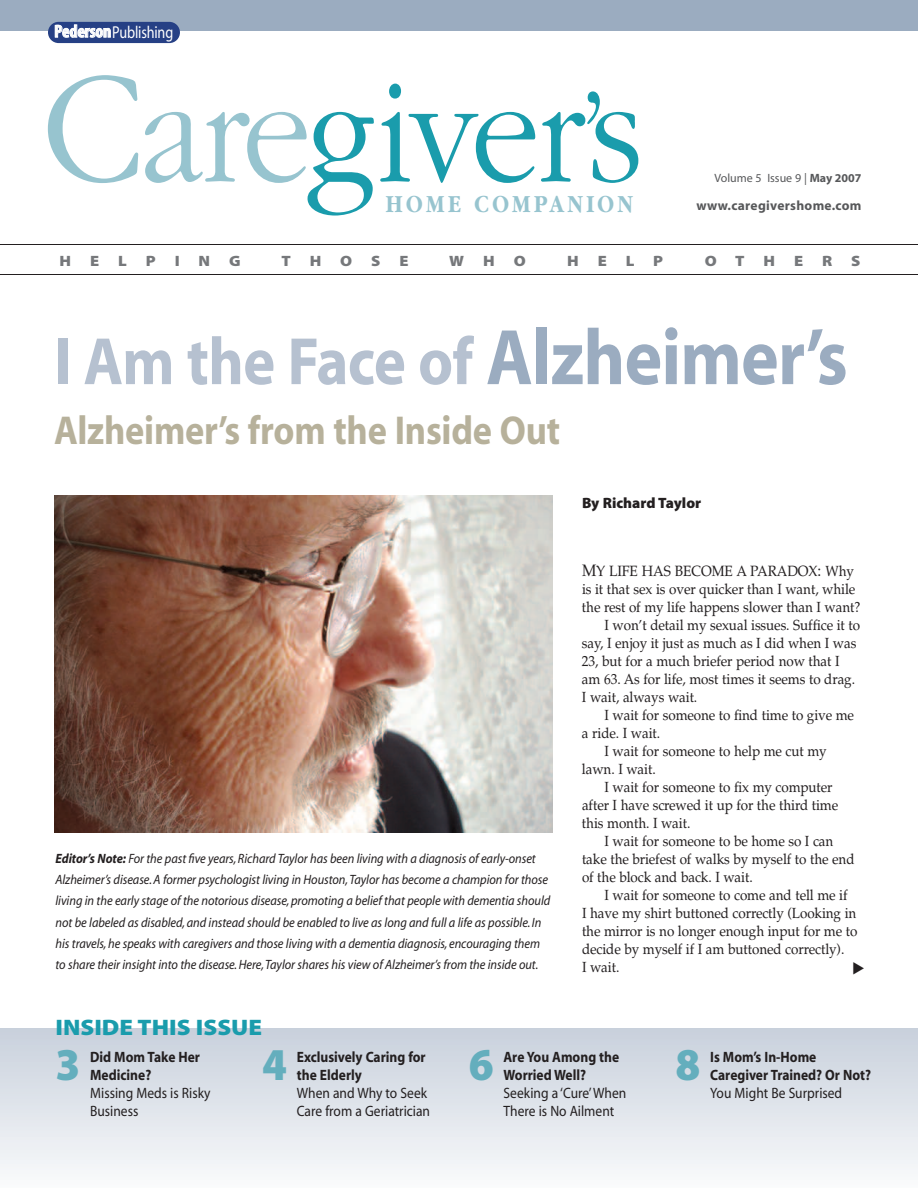
<style>
.page{position:relative;width:918px;height:1188px;background:#fff}
.page>*{position:absolute;margin:0;border:0;box-sizing:border-box;transform-origin:0 0}
.t1{font:300 153px "Garamond";letter-spacing:-.03em;color:#1a9cac;scale:.9 1}
.t2{font:700 67.5px "Myriad";letter-spacing:-.015em;color:#b6c1d0;scale:.9 1}
.t3{font:900 45.75px "Myriad Pro";color:#64aebd;scale:.95 1}
.t4{font:700 40.5px "Myriad";letter-spacing:-.005em;color:#b7b19b;scale:.9 1}
.t5{font:700 25.5px "Garamond";letter-spacing:.155em;color:#97c4cf;scale:.85 1}
.t6{font:900 22.5px "Myriad Pro";color:#1a9cac;scale:1.1 1}
.t7{font:17.25px "Myriad";letter-spacing:-.01em;color:#fff;scale:.82 1}
.t8{font:15px/18px "Myriad";color:#231f20;scale:.9 1}
.t9{font:700 15px/18px "Myriad";color:#231f20;scale:.9 1}
.t10{font:900 15px "Myriad Pro";color:#76787b;scale:1.1 1}
.t11{font:900 15px "Myriad Pro";color:#231f20}
.t12{font:14.85px "Palatino";letter-spacing:-.005em;color:#231f20;scale:.92 1}
.t13{font:14.7px "Palatino";letter-spacing:-.005em;color:#231f20;scale:.92 1}
.t14{font:italic 13.5px/21.1px "Myriad";letter-spacing:-.005em;color:#231f20;scale:.92 1}
.t15{font:700 13.5px "Myriad";letter-spacing:.02em;color:#57585a}
.t16{font:12px "Myriad";color:#57585a}
.s1{font-weight:700;font-stretch:condensed;font-size:17.85px}
.s2{font-size:165.75px;color:#97c4cf}
.s3{color:#97c4cf}
.s4{font-size:140.25px}
.s5{font-weight:700}
.s6{font-size:79.5px;color:#9bacc0}
.s7{font-size:16.5px}
.s8{font-size:14.7px}
</style>
<div class="page">
<div style="left:0;top:1029px;width:918px;height:159px;background:linear-gradient(to bottom,#c8d0dc,#fafbfc)"></div>
<div style="left:0;top:0;width:918px;height:32px;background:#9bacc0"></div>
<div style="left:48px;top:22px;width:132px;height:21px;background:#264085;border-radius:11px"></div>
<img style="left:54px;top:495px;width:498px;height:338px">
<hr style="left:0;top:244px;width:918px;height:1px;background:#231f20">
<hr style="left:0;top:274px;width:918px;height:1px;background:#231f20">
<p class="t7" style="left:54px;top:25px;width:147px"><span class="s1">Pederson</span>Publishing</p>
<h1 class="t1" style="left:42px;top:39px;width:670px"><span class="s2">C</span><span class="s3">are</span>giver<span class="s4">’</span>s</h1>
<h3 class="t5" style="left:386px;top:188px;width:292px">HOME COMPANION</h3>
<p class="t16" style="left:715px;top:174px;width:149px">Volume 5 Issue 9 | <span class="s5">May 2007</span></p>
<p class="t15" style="left:697px;top:201px;width:166px">www.caregivershome.com</p>
<p class="t10" style="left:60px;top:255px;width:12px">H</p>
<p class="t10" style="left:90px;top:255px;width:10px">E</p>
<p class="t10" style="left:118px;top:255px;width:9px">L</p>
<p class="t10" style="left:146px;top:255px;width:11px">P</p>
<p class="t10" style="left:175px;top:255px;width:6px">I</p>
<p class="t10" style="left:199px;top:255px;width:12px">N</p>
<p class="t10" style="left:229px;top:255px;width:12px">G</p>
<p class="t10" style="left:281px;top:255px;width:10px">T</p>
<p class="t10" style="left:310px;top:255px;width:12px">H</p>
<p class="t10" style="left:340px;top:255px;width:12px">O</p>
<p class="t10" style="left:371px;top:255px;width:10px">S</p>
<p class="t10" style="left:399px;top:255px;width:10px">E</p>
<p class="t10" style="left:449px;top:255px;width:15px">W</p>
<p class="t10" style="left:483px;top:255px;width:12px">H</p>
<p class="t10" style="left:514px;top:255px;width:12px">O</p>
<p class="t10" style="left:567px;top:255px;width:12px">H</p>
<p class="t10" style="left:598px;top:255px;width:10px">E</p>
<p class="t10" style="left:626px;top:255px;width:9px">L</p>
<p class="t10" style="left:653px;top:255px;width:11px">P</p>
<p class="t10" style="left:705px;top:255px;width:38px">O T</p>
<p class="t10" style="left:763px;top:255px;width:12px">H</p>
<p class="t10" style="left:794px;top:255px;width:10px">E</p>
<p class="t10" style="left:822px;top:255px;width:11px">R</p>
<p class="t10" style="left:851px;top:255px;width:10px">S</p>
<h2 class="t2" style="left:54px;top:336px;width:884px">I Am the Face of <span class="s6">Alzheimer’s</span></h2>
<h3 class="t4" style="left:54px;top:415px;width:564px">Alzheimer’s from the Inside Out</h3>
<p class="t14" style="left:56px;top:849px;width:539px"><span class="s5">Editor’s Note:</span> For the past five years, Richard Taylor has been living with a diagnosis of early-onset Alzheimer’s disease.A former psychologist living in Houston,Taylor has become a champion for those living in the early stage of the notorious disease, promoting a belief that people with dementia should not be labeled as disabled, and instead should be enabled to live as long and full a life as possible. In his travels,he speaks with caregivers and those living with a dementia diagnosis, encouraging them to share their insight into the disease.Here,Taylor shares his view of Alzheimer’s from the inside out.</p>
<h3 class="t6" style="left:56px;top:1019px;width:189px">INSIDE THIS ISSUE</h3>
<p class="t11" style="left:582px;top:497px;width:121px">By Richard Taylor</p>
<p class="t12" style="left:582px;top:562px;width:297px"><span class="s7">M</span>Y LIFE HAS BECOME A PARADOX<span class="s7">:</span> <span class="s8">Why</span></p>
<p class="t13" style="left:582px;top:580px;width:299px">is it that sex is over quicker than I want, while</p>
<p class="t13" style="left:582px;top:598px;width:304px">the rest of my life happens slower than I want?</p>
<p class="t13" style="left:604px;top:616px;width:279px">I won’t detail my sexual issues. Suffice it to</p>
<p class="t13" style="left:582px;top:634px;width:300px">say, I enjoy it just as much as I did when I was</p>
<p class="t13" style="left:582px;top:652px;width:282px">23, but for a much briefer period now that I</p>
<p class="t13" style="left:582px;top:670px;width:298px">am 63. As for life, most times it seems to drag.</p>
<p class="t13" style="left:582px;top:688px;width:127px">I wait, always wait.</p>
<p class="t13" style="left:604px;top:706px;width:273px">I wait for someone to find time to give me</p>
<p class="t13" style="left:582px;top:724px;width:87px">a ride. I wait.</p>
<p class="t13" style="left:604px;top:742px;width:243px">I wait for someone to help me cut my</p>
<p class="t13" style="left:582px;top:760px;width:82px">lawn. I wait.</p>
<p class="t13" style="left:605px;top:778px;width:249px">I wait for someone to fix my computer</p>
<p class="t13" style="left:582px;top:796px;width:280px">after I have screwed it up for the third time</p>
<p class="t13" style="left:582px;top:814px;width:119px">this month. I wait.</p>
<p class="t13" style="left:604px;top:832px;width:250px">I wait for someone to be home so I can</p>
<p class="t13" style="left:582px;top:850px;width:298px">take the briefest of walks by myself to the end</p>
<p class="t13" style="left:582px;top:868px;width:187px">of the block and back. I wait.</p>
<p class="t13" style="left:605px;top:886px;width:266px">I wait for someone to come and tell me if</p>
<p class="t13" style="left:582px;top:904px;width:300px">I have my shirt buttoned correctly (Looking in</p>
<p class="t13" style="left:582px;top:922px;width:301px">the mirror is no longer enough input for me to</p>
<p class="t13" style="left:582px;top:940px;width:287px">decide by myself if I am buttoned correctly).</p>
<p class="t13" style="left:582px;top:958px;width:42px">I wait.</p>
<h3 class="t3" style="left:56px;top:1047px;width:28px">3</h3>
<p class="t9" style="left:90px;top:1049px;width:124px">Did Mom Take Her<br>Medicine?</p>
<p class="t8" style="left:90px;top:1085px;width:135px">Missing Meds is Risky<br>Business</p>
<h3 class="t3" style="left:262px;top:1047px;width:28px">4</h3>
<p class="t9" style="left:297px;top:1049px;width:145px">Exclusively Caring for the Elderly</p>
<p class="t8" style="left:297px;top:1085px;width:150px">When and Why to Seek<br>Care from a Geriatrician</p>
<h3 class="t3" style="left:469px;top:1047px;width:28px">6</h3>
<p class="t9" style="left:504px;top:1049px;width:130px">Are You Among the<br>Worried Well?</p>
<p class="t8" style="left:504px;top:1085px;width:138px">Seeking a ‘Cure’When<br>There is No Ailment</p>
<h3 class="t3" style="left:676px;top:1047px;width:28px">8</h3>
<p class="t9" style="left:710px;top:1049px;width:180px">Is Mom’s In-Home<br>Caregiver Trained? Or Not?</p>
<p class="t8" style="left:710px;top:1085px;width:148px">You Might Be Surprised</p>
</div>
